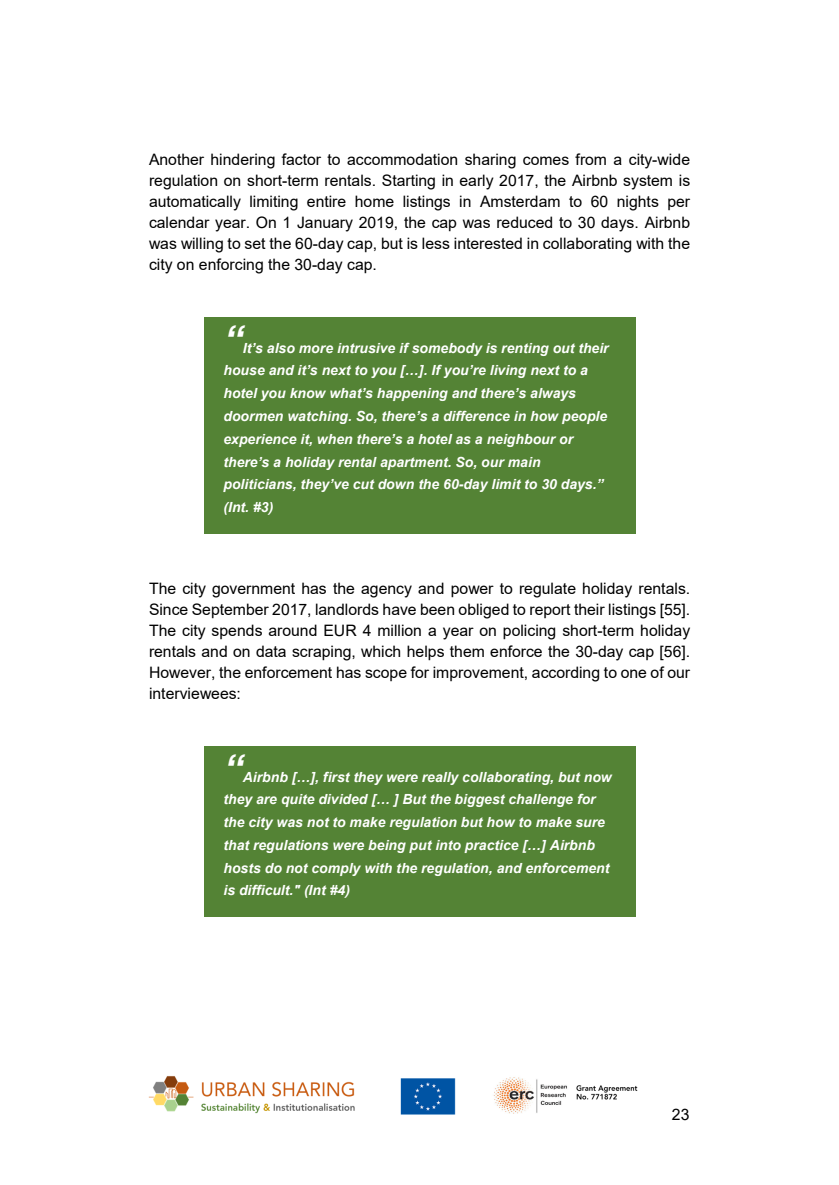
<style>
.page{position:relative;width:839px;height:1185px;background:#fff}
.page>*{position:absolute;margin:0;border:0;box-sizing:border-box;transform-origin:0 0}
.t1{font:italic 700 38.5px "Arial";color:#fff}
.t2{font:15.75px/21px "Arial";color:#000;text-align:justify}
.t3{font:italic 700 14px/22.8px "Arial";color:#fff}
</style>
<div class="page">
<img style="left:148px;top:1076px;width:490px;height:39px">
<div style="left:203px;top:317px;width:432px;height:40px;background:#548335"></div>
<div style="left:203px;top:357px;width:432px;height:23px;background:#548335"></div>
<div style="left:203px;top:380px;width:432px;height:23px;background:#548335"></div>
<div style="left:203px;top:403px;width:432px;height:22px;background:#548335"></div>
<div style="left:203px;top:425px;width:432px;height:23px;background:#548335"></div>
<div style="left:203px;top:448px;width:432px;height:23px;background:#548335"></div>
<div style="left:203px;top:471px;width:432px;height:23px;background:#548335"></div>
<svg style="left:635px;top:357px;width:1px;height:137px"></svg>
<div style="left:203px;top:494px;width:432px;height:40px;background:#548335"></div>
<div style="left:203px;top:746px;width:432px;height:40px;background:#548335"></div>
<div style="left:203px;top:786px;width:432px;height:23px;background:#548335"></div>
<div style="left:203px;top:809px;width:432px;height:22px;background:#548335"></div>
<div style="left:203px;top:831px;width:432px;height:23px;background:#548335"></div>
<div style="left:203px;top:854px;width:432px;height:23px;background:#548335"></div>
<svg style="left:635px;top:786px;width:1px;height:91px"></svg>
<div style="left:203px;top:877px;width:432px;height:40px;background:#548335"></div>
<p class="t2" style="left:149px;top:149px;width:542px">Another hindering factor to accommodation sharing comes from a city-wide regulation on short-term rentals. Starting in early 2017, the Airbnb system is automatically limiting entire home listings in Amsterdam to 60 nights per calendar year. On 1 January 2019, the cap was reduced to 30 days. Airbnb was willing to set the 60-day cap, but is less interested in collaborating with the city on enforcing the 30-day cap.</p>
<h1 class="t1" style="left:223px;top:318px;width:21px">“</h1>
<p class="t3" style="left:223px;top:336px;width:386px;text-indent:19px">It’s also more intrusive if somebody is renting out their house and it’s next to you […]. If you’re living next to a hotel you know what’s happening and there’s always doormen watching. So, there’s a difference in how people experience it, when there’s a hotel as a neighbour or there’s a holiday rental apartment. So, our main politicians, they’ve cut down the 60-day limit to 30 days.” (Int. #3)</p>
<p class="t2" style="left:149px;top:578px;width:542px">The city government has the agency and power to regulate holiday rentals.<br>Since September 2017, landlords have been obliged to report their listings [55].<br>The city spends around EUR 4 million a year on policing short-term holiday rentals and on data scraping, which helps them enforce the 30-day cap [56].<br>However, the enforcement has scope for improvement, according to one of our interviewees:</p>
<h1 class="t1" style="left:223px;top:747px;width:21px">“</h1>
<p class="t3" style="left:223px;top:765px;width:389px;text-indent:19px">Airbnb […], first they were really collaborating, but now they are quite divided [… ] But the biggest challenge for the city was not to make regulation but how to make sure that regulations were being put into practice […] Airbnb hosts do not comply with the regulation, and enforcement is difficult." (Int #4)</p>
<p class="t2" style="left:671px;top:1103px;width:19px">23</p>
</div>
